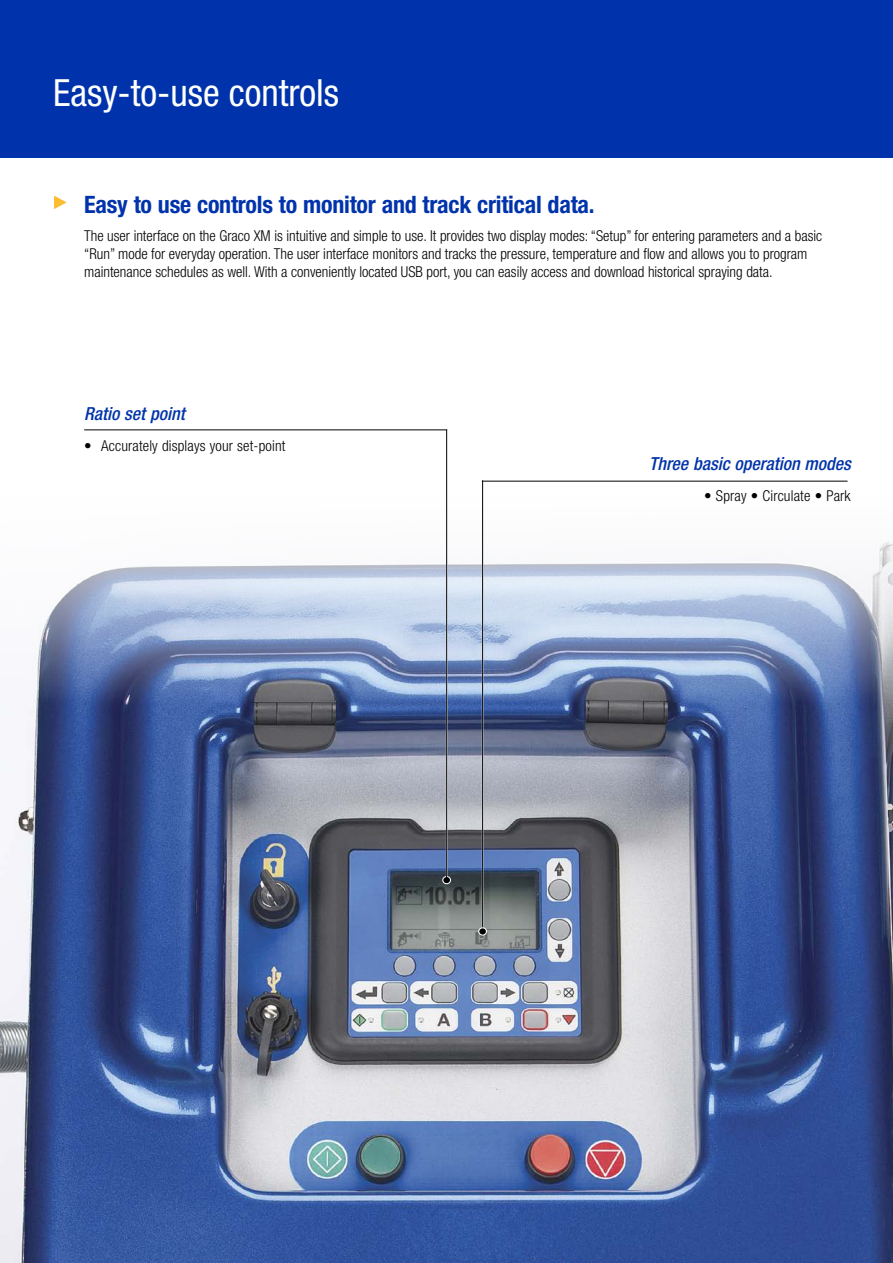
<style>
.page{position:relative;width:893px;height:1263px;background:#fff}
.page>*{position:absolute;margin:0;border:0;box-sizing:border-box;transform-origin:0 0}
.t1{font:condensed 37.5px "Helvetica Neue LT Std";color:#fff}
.t2{font:700 condensed 24px "Helvetica Neue LT Std";letter-spacing:-.01em;color:#0033ab}
.t3{font:italic 500 condensed 18px "Helvetica Neue LT Std";color:#0033ab}
.t4{font:300 condensed 15px/18px "Helvetica Neue LT Std";color:#000}
</style>
<div class="page">
<div style="left:0;top:0;width:893px;height:157px;background:#0033ab"></div>
<img style="left:0;top:498px;width:893px;height:765px">
<svg style="left:54px;top:196px;width:13px;height:13px"></svg>
<svg style="left:442px;top:876px;width:9px;height:8px"></svg>
<div style="left:443px;top:877px;width:7px;height:6px;background:#000;border-radius:50%"></div>
<hr style="left:84px;top:429px;width:363px;height:1px;background:#000">
<hr style="left:482px;top:481px;width:365px;height:1px;background:#000">
<hr style="left:446px;top:430px;width:1px;height:451px;background:#000">
<hr style="left:482px;top:480px;width:1px;height:451px;background:#000">
<svg style="left:478px;top:927px;width:9px;height:8px"></svg>
<div style="left:479px;top:928px;width:7px;height:6px;background:#000;border-radius:50%"></div>
<h1 class="t1" style="left:53px;top:71px;width:287px">Easy-to-use controls</h1>
<h2 class="t2" style="left:84px;top:190px;width:512px">Easy to use controls to monitor and track critical data.</h2>
<p class="t4" style="left:84px;top:226px;width:740px">The user interface on the Graco XM is intuitive and simple to use. It provides two display modes: “Setup” for entering parameters and a basic “Run” mode for everyday operation. The user interface monitors and tracks the pressure, temperature and flow and allows you to program maintenance schedules as well. With a conveniently located USB port, you can easily access and download historical spraying data.</p>
<p class="t3" style="left:84px;top:403px;width:102px">Ratio set point</p>
<p class="t4" style="left:84px;top:436px;width:203px">• Accurately displays your set-point</p>
<p class="t3" style="left:649px;top:453px;width:203px">Three basic operation modes</p>
<p class="t4" style="left:704px;top:487px;width:148px">• Spray • Circulate • Park</p>
</div>
